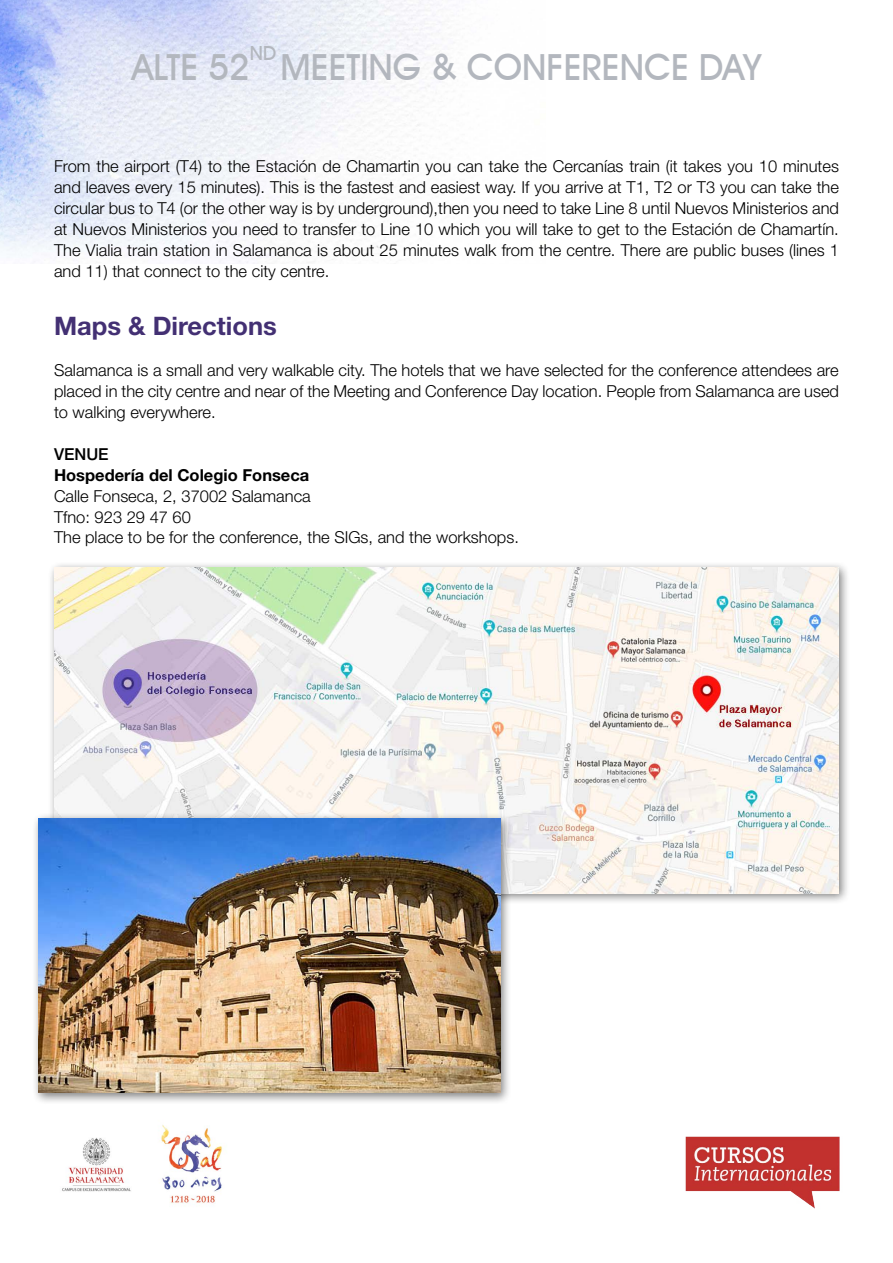
<style>
.page{position:relative;width:893px;height:1263px;background:#fff}
.page>*{position:absolute;margin:0;border:0;box-sizing:border-box;transform-origin:0 0}
.t1{font:500 36px "Avant Garde IT Cby BT";color:#b3b7be}
.t2{font:700 25.5px "Helvetica Neue LT Std";color:#433073}
.t3{font:500 19.5px "Avant Garde IT Cby BT";color:#b3b7be}
.t4{font:300 16.5px/21px "Helvetica Neue LT Std";color:#000;text-align:justify}
.t5{font:700 16.5px "Helvetica Neue LT Std";color:#000}
.t6{font:500 16.5px "Helvetica Neue LT Std";color:#000}
</style>
<div class="page">
<img style="left:0;top:0;width:445px;height:264px">
<img style="left:62px;top:1125px;width:161px;height:78px">
<img style="left:685px;top:1136px;width:155px;height:73px">
<div style="left:48px;top:561px;width:802px;height:344px;background:#000;opacity:.5"></div>
<img style="left:54px;top:567px;width:784px;height:326px">
<div style="left:32px;top:812px;width:480px;height:293px;background:#000;opacity:.5"></div>
<img style="left:38px;top:819px;width:462px;height:274px">
<p class="t3" style="left:250px;top:41px;width:26px">ND</p>
<h1 class="t1" style="left:132px;top:45px;width:631px">ALTE 52 MEETING &amp; CONFERENCE DAY</h1>
<p class="t4" style="left:54px;top:155px;width:787px">From the airport (T4) to the Estación de Chamartin you can take the Cercanías train (it takes you 10 minutes and leaves every 15 minutes). This is the fastest and easiest way. If you arrive at T1, T2 or T3 you can take the circular bus to T4 (or the other way is by underground),then you need to take Line 8 until Nuevos Ministerios and at Nuevos Ministerios you need to transfer to Line 10 which you will take to get to the Estación de Chamartín.<br>The Vialia train station in Salamanca is about 25 minutes walk from the centre. There are public buses (lines 1 and 11) that connect to the city centre.</p>
<h2 class="t2" style="left:54px;top:311px;width:224px">Maps &amp; Directions</h2>
<p class="t4" style="left:54px;top:359px;width:787px">Salamanca is a small and very walkable city. The hotels that we have selected for the conference attendees are placed in the city centre and near of the Meeting and Conference Day location. People from Salamanca are used to walking everywhere.</p>
<p class="t6" style="left:54px;top:444px;width:56px">VENUE</p>
<p class="t5" style="left:54px;top:465px;width:257px">Hospedería del Colegio Fonseca</p>
<p class="t4" style="left:54px;top:485px;width:258px">Calle Fonseca, 2, 37002 Salamanca<br>Tfno: 923 29 47 60</p>
<p class="t4" style="left:54px;top:526px;width:466px">The place to be for the conference, the SIGs, and the workshops.</p>
</div>
